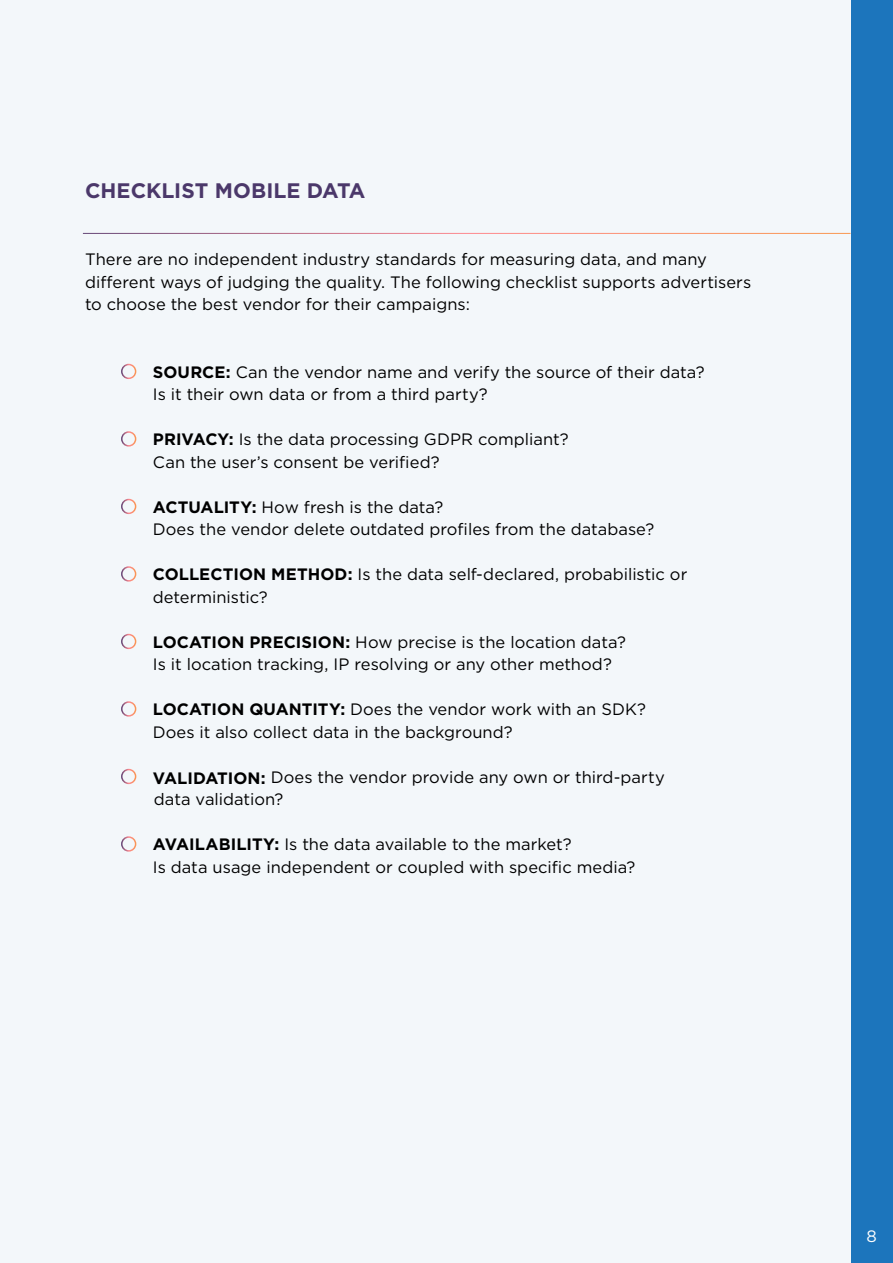
<style>
.page{position:relative;width:893px;height:1263px;background:#fff}
.page>*{position:absolute;margin:0;border:0;box-sizing:border-box;transform-origin:0 0}
.t1{font:700 21px "Gotham";color:#4b386a}
.t2{font:16.5px/22.5px "Gotham";color:#000}
.t3{font:16.5px "Gotham";color:#fff}
.s1{font-weight:700}
</style>
<div class="page">
<div style="left:850px;top:0;width:43px;height:1263px;background:#1c75bc"></div>
<div style="left:0;top:0;width:850px;height:1263px;background:#f3f7fa"></div>
<div style="left:121px;top:364px;width:15px;height:15px;border:2px solid #fff;border-radius:50%"></div>
<div style="left:121px;top:431px;width:15px;height:16px;border:2px solid #fff;border-radius:50%"></div>
<div style="left:121px;top:499px;width:15px;height:15px;border:2px solid #fff;border-radius:50%"></div>
<div style="left:121px;top:566px;width:15px;height:16px;border:2px solid #fff;border-radius:50%"></div>
<div style="left:121px;top:634px;width:15px;height:15px;border:2px solid #fff;border-radius:50%"></div>
<div style="left:121px;top:701px;width:15px;height:16px;border:2px solid #fff;border-radius:50%"></div>
<div style="left:121px;top:769px;width:15px;height:15px;border:2px solid #fff;border-radius:50%"></div>
<div style="left:121px;top:836px;width:15px;height:16px;border:2px solid #fff;border-radius:50%"></div>
<hr style="left:83px;top:233px;width:767px;height:1px;background:#fff">
<p class="t1" style="left:85px;top:176px;width:282px">CHECKLIST MOBILE DATA</p>
<p class="t2" style="left:85px;top:248px;width:668px">There are no independent industry standards for measuring data, and many different ways of judging the quality. The following checklist supports advertisers to choose the best vendor for their campaigns:</p>
<p class="t2" style="left:153px;top:360px;width:553px"><span class="s1">SOURCE:</span> Can the vendor name and verify the source of their data?<br>Is it their own data or from a third party?</p>
<p class="t2" style="left:153px;top:428px;width:417px"><span class="s1">PRIVACY:</span> Is the data processing GDPR compliant?<br>Can the user’s consent be verified?</p>
<p class="t2" style="left:153px;top:495px;width:503px"><span class="s1">ACTUALITY:</span> How fresh is the data?<br>Does the vendor delete outdated profiles from the database?</p>
<p class="t2" style="left:153px;top:563px;width:536px"><span class="s1">COLLECTION METHOD:</span> Is the data self-declared, probabilistic or deterministic?</p>
<p class="t2" style="left:153px;top:630px;width:474px"><span class="s1">LOCATION PRECISION:</span> How precise is the location data?<br>Is it location tracking, IP resolving or any other method?</p>
<p class="t2" style="left:153px;top:698px;width:495px"><span class="s1">LOCATION QUANTITY:</span> Does the vendor work with an SDK?<br>Does it also collect data in the background?</p>
<p class="t2" style="left:153px;top:765px;width:513px"><span class="s1">VALIDATION:</span> Does the vendor provide any own or third-party data validation?</p>
<p class="t2" style="left:153px;top:833px;width:484px"><span class="s1">AVAILABILITY:</span> Is the data available to the market?<br>Is data usage independent or coupled with specific media?</p>
<p class="t3" style="left:866px;top:1226px;width:12px">8</p>
</div>
